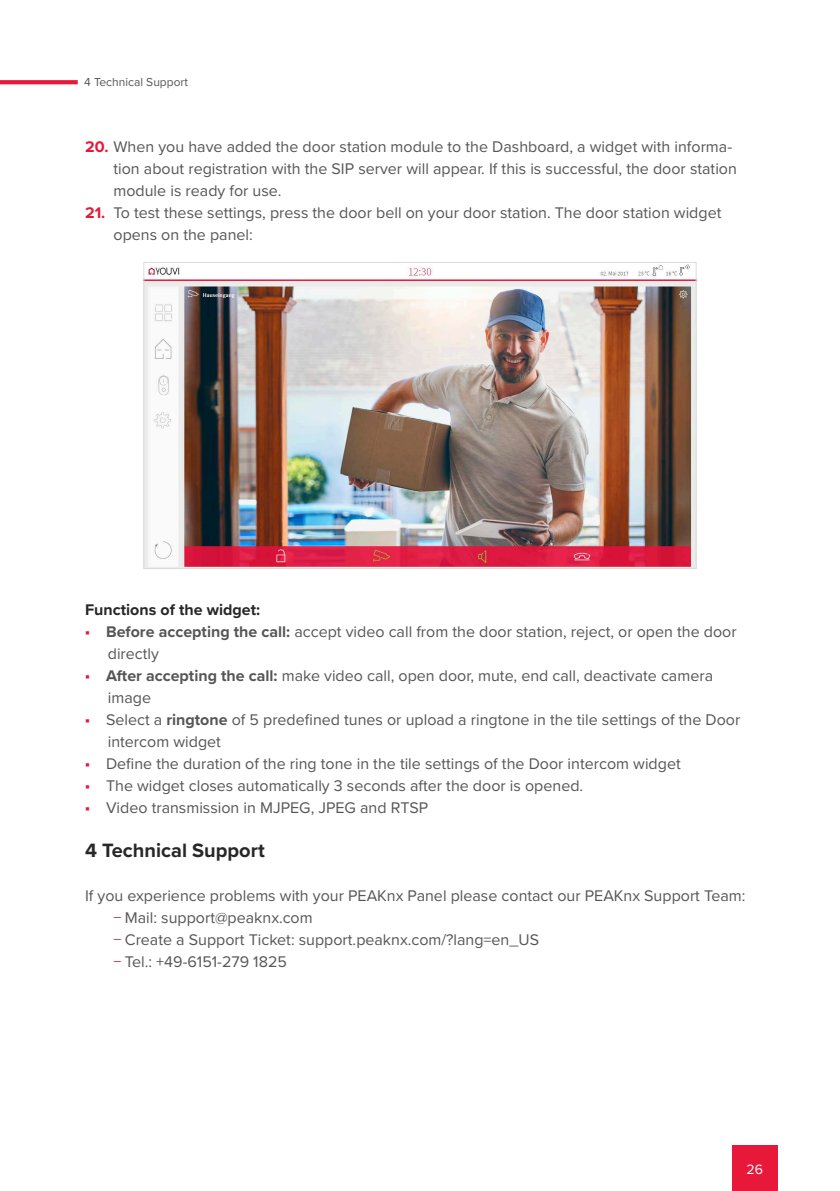
<style>
.page{position:relative;width:840px;height:1191px;background:#fff}
.page>*{position:absolute;margin:0;border:0;box-sizing:border-box;transform-origin:0 0}
.EN_Überschrift_Ebene_1__95___Schwarz{font:700 20px "Proxima Nova";color:#272727}
.Fließtext_8pt__80__Schwarz{font:16px/22px "Proxima Nova";color:#565655}
.Zwischenüberschrift__80__Schwarz{font:700 16px "Proxima Nova";color:#272727}
.t1{font:14px "Proxima Nova";color:#fff}
.t2{font:12px "Proxima Nova";color:#565655}
.s1{font-weight:700;color:#e8183a}
.s2{font-family:"Source Sans Pro";color:#e8183a}
.s3{font-weight:700}
.s4{color:#e8183a}
</style>
<div class="page">
<div style="left:731px;top:1145px;width:46px;height:46px;background:#e8183a"></div>
<svg style="left:0;top:80px;width:78px;height:4px"></svg>
<img style="left:145px;top:264px;width:549px;height:303px">
<div style="left:143px;top:262px;width:553px;height:307px;border:1px solid #dadad9"></div>
<p class="t2" style="left:84px;top:73px;width:105px">4 Technical Support</p>
<p class="Fließtext_8pt__80__Schwarz" style="left:113px;top:135px;width:624px;text-indent:-28px"><span class="s1">20.</span> When you have added the door station module to the Dashboard, a widget with informa&shy;tion about registration with the SIP server will appear. If this is successful, the door station module is ready for use.</p>
<p class="Fließtext_8pt__80__Schwarz" style="left:113px;top:201px;width:609px;text-indent:-28px"><span class="s1">21.</span> To test these settings, press the door bell on your door station. The door station widget opens on the panel:</p>
<p class="Zwischenüberschrift__80__Schwarz" style="left:85px;top:597px;width:176px">Functions of the widget:</p>
<p class="Fließtext_8pt__80__Schwarz" style="left:108px;top:619px;width:630px;text-indent:-23px"><span class="s2">■</span> <span class="s3">Before accepting the call:</span> accept video call from the door station, reject, or open the door directly</p>
<p class="Fließtext_8pt__80__Schwarz" style="left:108px;top:663px;width:606px;text-indent:-23px"><span class="s2">■</span> <span class="s3">After accepting the call:</span> make video call, open door, mute, end call, deactivate camera image</p>
<p class="Fließtext_8pt__80__Schwarz" style="left:108px;top:707px;width:633px;text-indent:-23px"><span class="s2">■</span> Select a <span class="s3">ringtone</span> of 5 predefined tunes or upload a ringtone in the tile settings of the Door intercom widget</p>
<p class="Fließtext_8pt__80__Schwarz" style="left:85px;top:751px;width:596px"><span class="s2">■</span> Define the duration of the ring tone in the tile settings of the Door intercom widget</p>
<p class="Fließtext_8pt__80__Schwarz" style="left:85px;top:773px;width:499px"><span class="s2">■</span> The widget closes automatically 3 seconds after the door is opened.</p>
<p class="Fließtext_8pt__80__Schwarz" style="left:85px;top:795px;width:344px"><span class="s2">■</span> Video transmission in MJPEG, JPEG and RTSP</p>
<p class="EN_Überschrift_Ebene_1__95___Schwarz" style="left:85px;top:835px;width:181px">4 Technical Support</p>
<p class="Fließtext_8pt__80__Schwarz" style="left:85px;top:883px;width:661px">If you experience problems with your PEAKnx Panel please contact our PEAKnx Support Team:</p>
<p class="Fließtext_8pt__80__Schwarz" style="left:113px;top:905px;width:201px"><span class="s4">−</span> Mail: support@peaknx.com</p>
<p class="Fließtext_8pt__80__Schwarz" style="left:113px;top:927px;width:427px"><span class="s4">−</span> Create a Support Ticket: support.peaknx.com/?lang=en_US</p>
<p class="Fließtext_8pt__80__Schwarz" style="left:113px;top:949px;width:175px"><span class="s4">−</span> Tel.: +49-6151-279 1825</p>
<p class="t1" style="left:746px;top:1159px;width:18px">26</p>
</div>
